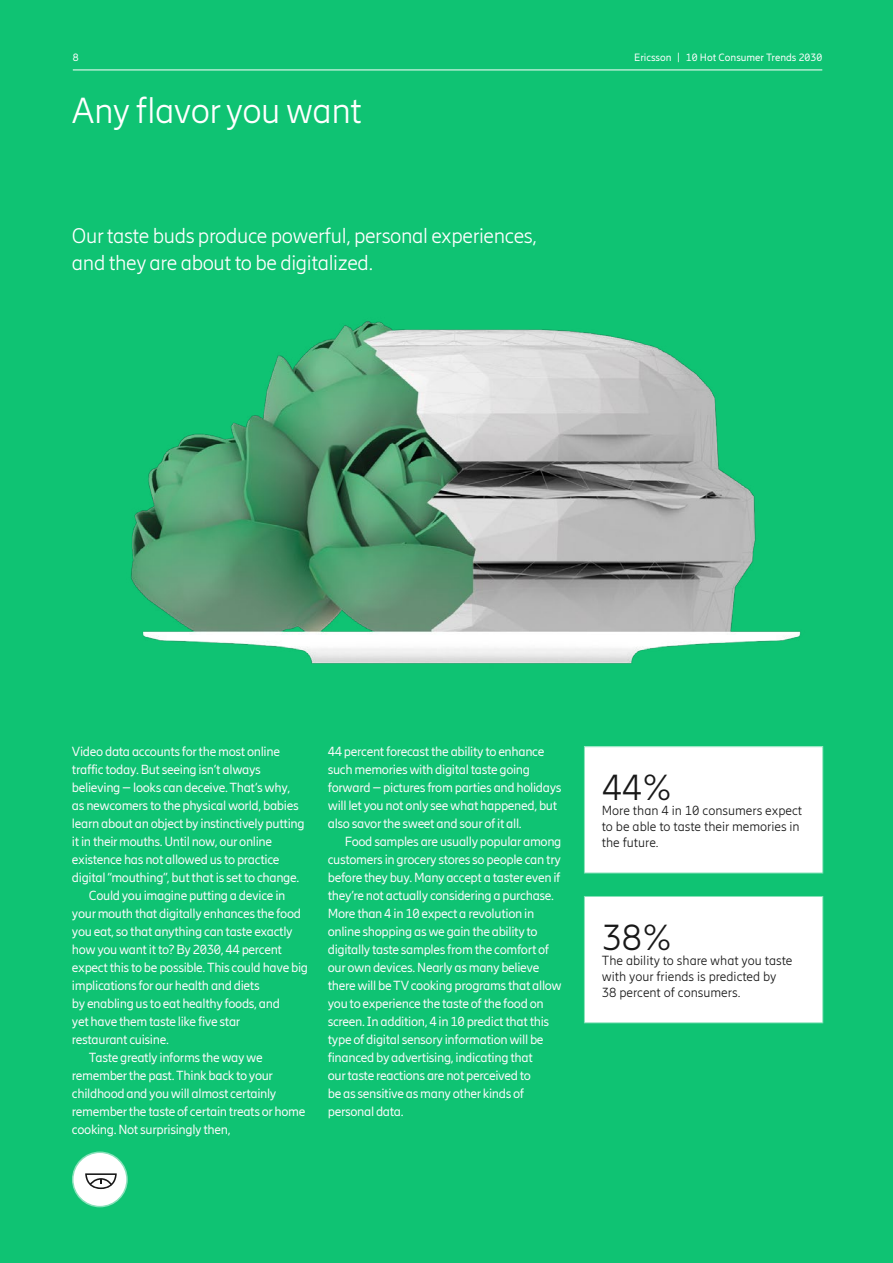
<style>
.page{position:relative;width:893px;height:1263px;background:#0fc373}
.page>*{position:absolute;margin:0;border:0;box-sizing:border-box;transform-origin:0 0}
.t1{font:300 36px "Ericsson Hilda";letter-spacing:-.015em;color:#fff}
.t2{font:300 36px "Ericsson Hilda";color:#181818}
.t3{font:300 21px/26.2px "Ericsson Hilda";letter-spacing:-.015em;color:#fff}
.t4{font:13.2px/18px "Ericsson Hilda";letter-spacing:-.025em;color:#fafafa}
.t5{font:300 13.2px/15.8px "Ericsson Hilda";color:#181818}
.t6{font:10.5px "Ericsson Hilda";color:#fff}
</style>
<div class="page">
<img style="left:131px;top:321px;width:670px;height:343px">
<div style="left:73px;top:1152px;width:54px;height:54px;background:#fff;border-radius:50%"></div>
<div style="left:72px;top:1151px;width:56px;height:56px;border:2px solid #87e1b9;border-radius:50%"></div>
<svg style="left:85px;top:1173px;width:32px;height:16px"></svg>
<hr style="left:73px;top:70px;width:749px;height:1px;background:#fff">
<div style="left:584px;top:747px;width:239px;height:126px;background:#fff"></div>
<div style="left:584px;top:746px;width:239px;height:127px;border:1px solid #87e1b9"></div>
<div style="left:584px;top:896px;width:239px;height:127px;background:#fff"></div>
<div style="left:584px;top:896px;width:239px;height:127px;border:1px solid #87e1b9"></div>
<p class="t6" style="left:73px;top:51px;width:7px">8</p>
<p class="t6" style="left:634px;top:51px;width:190px">Ericsson | 10 Hot Consumer Trends 2030</p>
<h1 class="t1" style="left:72px;top:90px;width:291px">Any flavor you want</h1>
<h2 class="t3" style="left:72px;top:223px;width:466px">Our taste buds produce powerful, personal experiences, and they are about to be digitalized.</h2>
<p class="t4" style="left:72px;top:742px;width:209px">Video data accounts for the most online</p>
<p class="t4" style="left:72px;top:760px;width:190px">traffic today. But seeing isn’t always</p>
<p class="t4" style="left:72px;top:778px;width:220px">believing – looks can deceive. That’s why,</p>
<p class="t4" style="left:72px;top:796px;width:228px">as newcomers to the physical world, babies</p>
<p class="t4" style="left:72px;top:814px;width:234px">learn about an object by instinctively putting</p>
<p class="t4" style="left:72px;top:832px;width:202px">it in their mouths. Until now, our online</p>
<p class="t4" style="left:72px;top:850px;width:209px">existence has not allowed us to practice</p>
<p class="t4" style="left:72px;top:868px;width:229px">digital “mouthing”, but that is set to change.</p>
<p class="t4" style="left:89px;top:886px;width:198px">Could you imagine putting a device in</p>
<p class="t4" style="left:72px;top:904px;width:231px">your mouth that digitally enhances the food</p>
<p class="t4" style="left:72px;top:922px;width:222px">you eat, so that anything can taste exactly</p>
<p class="t4" style="left:72px;top:940px;width:212px">how you want it to? By 2030, 44 percent</p>
<p class="t4" style="left:72px;top:958px;width:238px">expect this to be possible. This could have big</p>
<p class="t4" style="left:72px;top:976px;width:189px">implications for our health and diets</p>
<p class="t4" style="left:72px;top:994px;width:210px">by enabling us to eat healthy foods, and</p>
<p class="t4" style="left:72px;top:1012px;width:170px">yet have them taste like five star</p>
<p class="t4" style="left:72px;top:1030px;width:98px">restaurant cuisine.</p>
<p class="t4" style="left:89px;top:1048px;width:175px">Taste greatly informs the way we</p>
<p class="t4" style="left:72px;top:1066px;width:203px">remember the past. Think back to your</p>
<p class="t4" style="left:72px;top:1084px;width:206px">childhood and you will almost certainly</p>
<p class="t4" style="left:72px;top:1102px;width:235px">remember the taste of certain treats or home</p>
<p class="t4" style="left:72px;top:1120px;width:160px">cooking. Not surprisingly then,</p>
<p class="t4" style="left:328px;top:742px;width:235px">44 percent forecast the ability to enhance such memories with digital taste going forward – pictures from parties and holidays will let you not only see what happened, but also savor the sweet and sour of it all.</p>
<p class="t4" style="left:328px;top:832px;width:236px;text-indent:17px">Food samples are usually popular among customers in grocery stores so people can try before they buy. Many accept a taster even if they’re not actually considering a purchase.<br>More than 4 in 10 expect a revolution in online shopping as we gain the ability to digitally taste samples from the comfort of our own devices. Nearly as many believe there will be TV cooking programs that allow you to experience the taste of the food on screen. In addition, 4 in 10 predict that this type of digital sensory information will be financed by advertising, indicating that<br>our taste reactions are not perceived to<br>be as sensitive as many other kinds of personal data.</p>
<h1 class="t2" style="left:602px;top:767px;width:72px">44%</h1>
<p class="t5" style="left:602px;top:803px;width:202px">More than 4 in 10 consumers expect to be able to taste their memories in the future.</p>
<h1 class="t2" style="left:602px;top:917px;width:72px">38%</h1>
<p class="t5" style="left:602px;top:953px;width:192px">The ability to share what you taste with your friends is predicted by<br>38 percent of consumers.</p>
</div>
